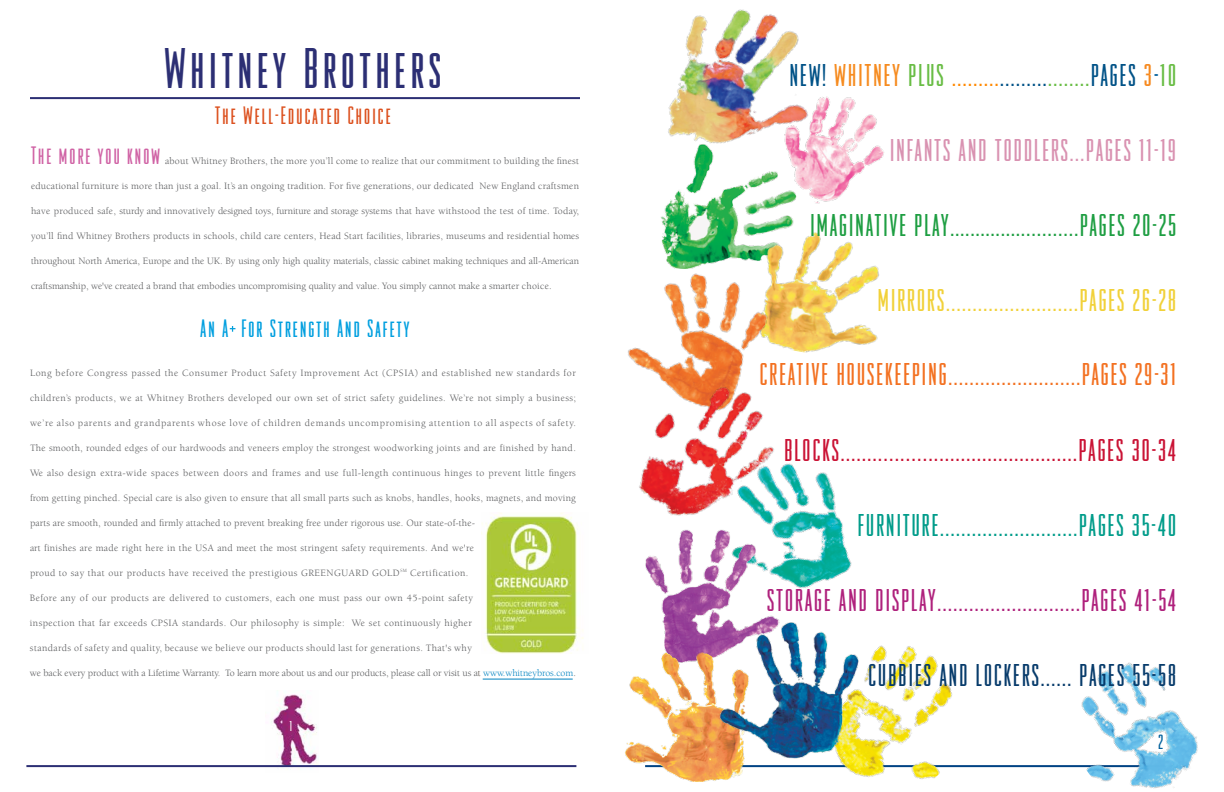
<style>
.page{position:relative;width:1224px;height:792px;background:#fff}
.page>*{position:absolute;margin:0;border:0;box-sizing:border-box;transform-origin:0 0}
.t1{font:condensed 50px "Odeon";letter-spacing:.1em;color:#2c2f74}
.t2{font:condensed 27.5px "Odeon";letter-spacing:.08em;color:#ca1335}
.t3{font:condensed 27.5px "Odeon";letter-spacing:.08em;color:#f37121}
.t4{font:condensed 27.5px "Odeon";letter-spacing:.08em;color:#af217c}
.t5{font:condensed 27.5px "Odeon";letter-spacing:.08em;color:#005287}
.t6{font:condensed 27.5px "Odeon";letter-spacing:.08em;color:#1e9e42}
.t7{font:condensed 27.5px "Odeon";letter-spacing:.08em;color:#009c8a}
.t8{font:condensed 27.5px "Odeon";letter-spacing:.08em;color:#f1d139}
.t9{font:condensed 27.5px "Odeon";letter-spacing:.08em;color:#073b6b}
.t10{font:condensed 27.5px "Odeon";letter-spacing:.08em;color:#d992b1}
.t11{font:condensed 22px "Odeon";letter-spacing:.1em;color:#009fdf}
.t12{font:condensed 22px "Odeon";letter-spacing:.1em;color:#dc511f}
.t13{font:condensed 18px "Odeon";color:#005f9b}
.t14{font:condensed 12.6px "Odeon";color:#fff}
.t15{font:9.9px "Berkeley";letter-spacing:.025em;color:#58595b}
.t16{font:9.9px "Berkeley";letter-spacing:-.005em;color:#58595b}
.t17{font:9.9px "Berkeley";color:#58595b}
.t18{font:9.9px "Berkeley";letter-spacing:.07em;color:#58595b}
.t19{font:9.9px "Berkeley";letter-spacing:.06em;color:#58595b}
.t20{font:9.9px "Berkeley";letter-spacing:.05em;color:#58595b}
.s1{font-family:"Odeon";font-stretch:condensed;font-size:22px;color:#d063a5}
.s2{color:#5a4e47}
.s3{color:#0083c1}
.s4{color:#f68b1f}
.s5{color:#69bd45}
.s6{color:#ff8900}
.s7{color:#f6891f}
.s8{color:#005f9b}
</style>
<div class="page">
<hr style="left:645px;top:765px;width:540px;height:2px;background:#004383">
<img style="left:1039px;top:662px;width:159px;height:127px">
<img style="left:790px;top:645px;width:209px;height:134px">
<img style="left:266px;top:694px;width:53px;height:76px">
<hr style="left:30px;top:97px;width:550px;height:2px;background:#2c2f74">
<svg style="left:230px;top:326px;width:5px;height:6px"></svg>
<hr style="left:483px;top:679px;width:90px;height:1px;background:#0083c1">
<img style="left:481px;top:513px;width:103px;height:140px">
<img style="left:668px;top:9px;width:131px;height:134px">
<img style="left:784px;top:464px;width:68px;height:124px">
<img style="left:645px;top:542px;width:139px;height:106px">
<img style="left:661px;top:143px;width:133px;height:114px">
<img style="left:778px;top:87px;width:106px;height:118px">
<img style="left:746px;top:224px;width:133px;height:129px">
<img style="left:625px;top:648px;width:127px;height:133px">
<img style="left:628px;top:257px;width:149px;height:113px">
<img style="left:639px;top:370px;width:151px;height:172px">
<img style="left:718px;top:621px;width:148px;height:141px">
<hr style="left:26px;top:765px;width:550px;height:2px;background:#2c2f74">
<h1 class="t1" style="left:165px;top:40px;width:278px">Whitney Brothers</h1>
<h3 class="t12" style="left:215px;top:103px;width:177px">The Well-Educated Choice</h3>
<p class="t15" style="left:31px;top:156px;width:550px"><span class="s1">The more you know</span> about Whitney Brothers, the more you’ll come to realize that our commitment to building the finest</p>
<p class="t15" style="left:31px;top:181px;width:550px">educational furniture is more than just a goal. It’s an ongoing tradition. For five generations, our dedicated New England craftsmen</p>
<p class="t15" style="left:31px;top:206px;width:550px">have produced safe, sturdy and innovatively designed toys, furniture and storage systems that have withstood the test of time. Today,</p>
<p class="t15" style="left:31px;top:231px;width:550px">you’ll find Whitney Brothers products in schools, child care centers, Head Start facilities, libraries, museums and residential homes</p>
<p class="t16" style="left:31px;top:256px;width:550px">throughout North America, Europe and the UK. By using only high quality materials, classic cabinet making techniques and all-American</p>
<p class="t17" style="left:31px;top:281px;width:522px">craftsmanship, we've created a brand that embodies uncompromising quality and value. You simply cannot make a smarter choice.</p>
<h3 class="t11" style="left:201px;top:317px;width:210px">An A For Strength And Safety</h3>
<p class="t19" style="left:30px;top:367px;width:547px">Long before Congress passed the Consumer Product Safety Improvement Act (CPSIA) and established new standards for</p>
<p class="t15" style="left:30px;top:392px;width:548px">children’s products, we at Whitney Brothers developed our own set of strict safety guidelines. We’re not simply a business;</p>
<p class="t18" style="left:30px;top:417px;width:548px">we’re also parents and grandparents whose love of children demands uncompromising attention to all aspects of safety.</p>
<p class="t15" style="left:30px;top:442px;width:547px">The smooth, rounded edges of our hardwoods and veneers employ the strongest woodworking joints and are finished by hand.</p>
<p class="t15" style="left:30px;top:467px;width:547px">We also design extra-wide spaces between doors and frames and use full-length continuous hinges to prevent little fingers</p>
<p class="t15" style="left:30px;top:492px;width:547px">from getting pinched. Special care is also given to ensure that all small parts such as knobs, handles, hooks, magnets, and moving</p>
<p class="t15" style="left:30px;top:517px;width:447px">parts are smooth, rounded and firmly attached to prevent breaking free under rigorous use. Our state-of-the-</p>
<p class="t15" style="left:30px;top:542px;width:446px">art finishes are made right here in the USA and meet the most stringent safety requirements. And we're</p>
<p class="t20" style="left:30px;top:567px;width:440px">proud to say that our products have received the prestigious GREENGUARD GOLD<sup>SM</sup> Certification.</p>
<p class="t15" style="left:30px;top:592px;width:444px">Before any of our products are delivered to customers, each one must pass our own 45-point safety</p>
<p class="t15" style="left:30px;top:617px;width:444px">inspection that far exceeds CPSIA standards. Our philosophy is simple: We set continuously higher</p>
<p class="t15" style="left:30px;top:642px;width:443px">standards of safety and quality, because we believe our products should last for generations. That's why</p>
<p class="t16" style="left:30px;top:667px;width:548px">we back every product with a Lifetime Warranty. To learn more about us and our products, please call or visit us a<span class="s2">t</span> <span class="s3">www.whitneybros.com</span><span class="s2">.</span></p>
<p class="t14" style="left:290px;top:719px;width:4px">1</p>
<h2 class="t5" style="left:790px;top:60px;width:388px">NEW! <span class="s4">WHITNEY</span> <span class="s5">PLUS</span> <span class="s6">.........</span>.........<span class="s5">........</span>PAGES <span class="s7">3</span><span class="s8">-</span><span class="s5">10</span></h2>
<h2 class="t10" style="left:890px;top:135px;width:287px">INFANTS AND TODDLERS...PAGES 11-19</h2>
<h2 class="t6" style="left:811px;top:210px;width:367px">IMAGINATIVE PLAY.........................PAGES 20-25</h2>
<h2 class="t8" style="left:878px;top:285px;width:300px">MIRRORS.........................PAGES 26-28</h2>
<h2 class="t3" style="left:760px;top:359px;width:418px">CREATIVE HOUSEKEEPING.........................PAGES 29-31</h2>
<h2 class="t2" style="left:784px;top:435px;width:393px">BLOCKS............................................PAGES 30-34</h2>
<h2 class="t7" style="left:858px;top:510px;width:320px">FURNITURE..........................PAGES 35-40</h2>
<h2 class="t4" style="left:767px;top:585px;width:410px">STORAGE AND DISPLAY...........................PAGES 41-54</h2>
<h2 class="t9" style="left:869px;top:660px;width:309px">CUBBIES AND LOCKERS...... PAGES 55-58</h2>
<h3 class="t13" style="left:1159px;top:732px;width:6px">2</h3>
</div>
